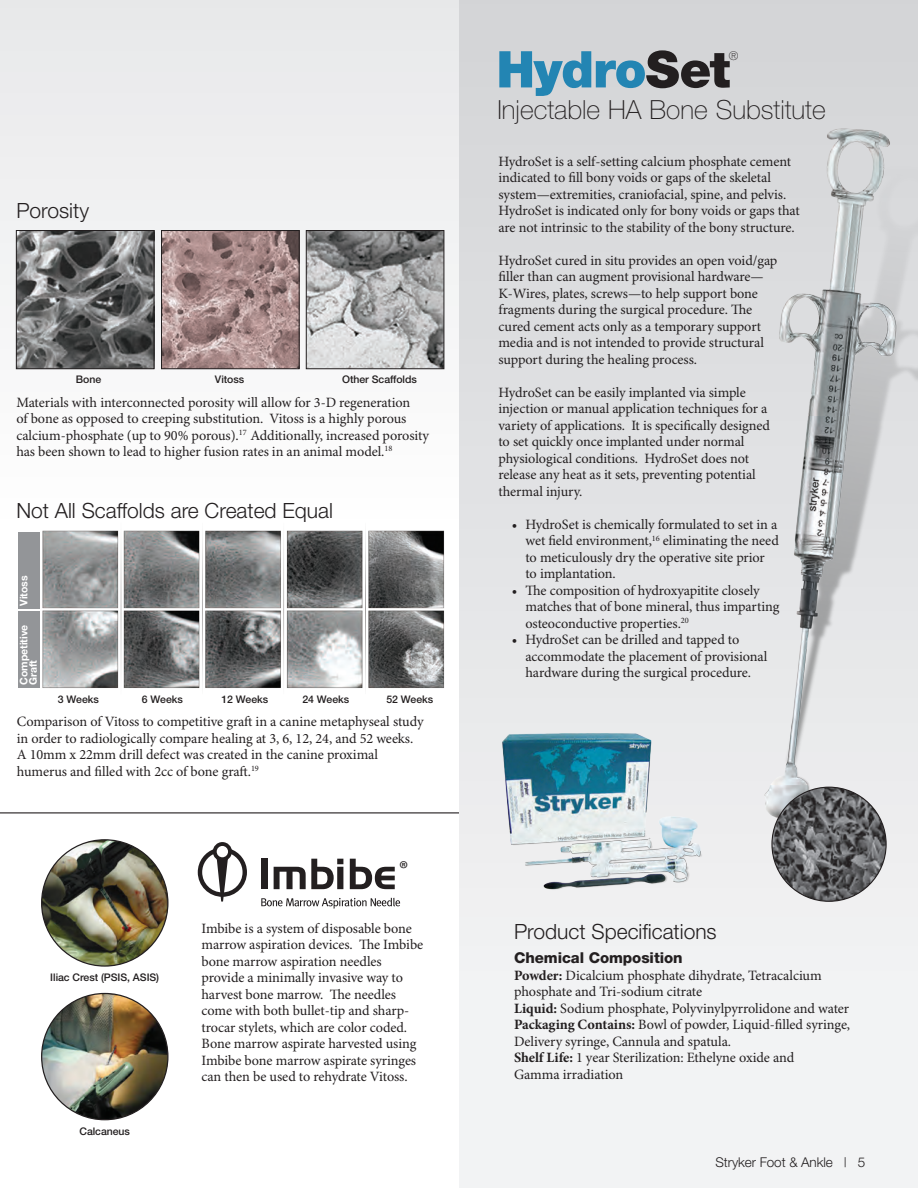
<style>
.page{position:relative;width:918px;height:1188px;background:#fff}
.page>*{position:absolute;margin:0;border:0;box-sizing:border-box;transform-origin:0 0}
.t1{font:900 50.7px "Helvetica Neue";letter-spacing:-.02em;color:#2385b3}
.t2{font:100 26.4px "Helvetica Neue";color:#231f20}
.t3{font:21.75px "Myriad Pro";color:#231f20}
.Product_Callout{font:300 21px "Helvetica Neue";color:#231f20}
.Small_Headings{font:800 15px "Helvetica Neue";letter-spacing:-.005em;color:#231f20}
.Body_standard{font:14.25px/16.5px "Minion Pro";letter-spacing:-.005em;color:#231f20}
.Bullets{font:14.25px/16.5px "Minion Pro";letter-spacing:-.005em;color:#231f20}
.Bullets-2{font:300 13.5px "Helvetica Neue";letter-spacing:-.005em;color:#231f20}
.t4{font:100 12px "Helvetica Neue";color:#231f20}
.Small_Headings-2{font:500 10.5px "Helvetica Neue";letter-spacing:-.005em;color:#231f20}
.Small_Headings-3{font:700 10.5px/9.4px "Helvetica Neue";letter-spacing:-.005em;color:#fff}
.s1{color:#231f20}
.s2{font-weight:700}
</style>
<div class="page">
<div style="left:0;top:0;width:918px;height:531px;background:linear-gradient(to bottom,#e5e6e7,#fafafa)"></div>
<div style="left:459px;top:0;width:459px;height:1188px;background:linear-gradient(to bottom,#d3d4d7,#f6f7f8)"></div>
<img style="left:510px;top:47px;width:408px;height:815px">
<div style="left:18px;top:532px;width:22px;height:77px;background:#939598"></div>
<div style="left:18px;top:611px;width:22px;height:77px;background:#939598"></div>
<hr style="left:0;top:812px;width:459px;height:1px;background:#231f20">
<div style="left:261px;top:859px;width:7px;height:30px;background:#231f20"></div>
<svg style="left:274px;top:859px;width:69px;height:30px"></svg>
<svg style="left:350px;top:859px;width:45px;height:30px"></svg>
<svg style="left:261px;top:898px;width:139px;height:11px"></svg>
<svg style="left:198px;top:842px;width:49px;height:60px"></svg>
<img style="left:42px;top:840px;width:126px;height:126px;border-radius:63px">
<img style="left:42px;top:993px;width:126px;height:127px;border-radius:63px">
<img style="left:487px;top:720px;width:222px;height:171px">
<img style="left:41px;top:516px;width:404px;height:172px">
<img style="left:18px;top:232px;width:134px;height:135px">
<div style="left:16px;top:230px;width:138px;height:139px;border:1px solid #231f20"></div>
<img style="left:163px;top:232px;width:135px;height:135px">
<div style="left:161px;top:230px;width:139px;height:139px;border:1px solid #231f20"></div>
<img style="left:308px;top:232px;width:134px;height:135px">
<div style="left:306px;top:230px;width:138px;height:139px;border:1px solid #231f20"></div>
<img style="left:772px;top:787px;width:114px;height:114px;border-radius:57px">
<p class="Product_Callout" style="left:16px;top:197px;width:74px">Porosity</p>
<p class="Small_Headings-2" style="left:76px;top:373px;width:27px">Bone</p>
<p class="Small_Headings-2" style="left:215px;top:373px;width:31px">Vitoss</p>
<p class="Small_Headings-2" style="left:342px;top:373px;width:76px">Other Scaffolds</p>
<p class="Body_standard" style="left:16px;top:394px;width:414px">Materials with interconnected porosity will allow for 3-D regeneration<br>of bone as opposed to creeping substitution. Vitoss is a highly porous calcium-phosphate (up to 90% porous).<sup>17</sup> Additionally, increased porosity has been shown to lead to higher fusion rates in an animal model.<sup>18</sup></p>
<p class="Product_Callout" style="left:16px;top:498px;width:318px">Not All Scaffolds are Created Equal</p>
<p class="Small_Headings-3" style="left:19px;top:606px;width:32px;rotate:-90deg">Vitoss</p>
<p class="Small_Headings-3" style="left:19px;top:685px;width:61px;rotate:-90deg">Competitive<br>Graft</p>
<p class="Small_Headings-2" style="left:58px;top:693px;width:42px">3 Weeks</p>
<p class="Small_Headings-2" style="left:142px;top:693px;width:42px">6 Weeks</p>
<p class="Small_Headings-2" style="left:222px;top:693px;width:48px">12 Weeks</p>
<p class="Small_Headings-2" style="left:303px;top:693px;width:48px">24 Weeks</p>
<p class="Small_Headings-2" style="left:386px;top:693px;width:48px">52 Weeks</p>
<p class="Body_standard" style="left:17px;top:714px;width:408px">Comparison of Vitoss to competitive graft in a canine metaphyseal study in order to radiologically compare healing at 3, 6, 12, 24, and 52 weeks.<br>A 10mm x 22mm drill defect was created in the canine proximal humerus and filled with 2cc of bone graft.<sup>19</sup></p>
<p class="Small_Headings-2" style="left:50px;top:971px;width:110px">Iliac Crest (PSIS, ASIS)</p>
<p class="Small_Headings-2" style="left:80px;top:1125px;width:52px">Calcaneus</p>
<h3 class="t3" style="left:399px;top:857px;width:11px">®</h3>
<p class="Body_standard" style="left:202px;top:920px;width:223px">Imbibe is a system of disposable bone marrow aspiration devices. The Imbibe bone marrow aspiration needles provide a minimally invasive way to harvest bone marrow. The needles come with both bullet-tip and sharp&shy;trocar stylets, which are color coded.<br>Bone marrow aspirate harvested using Imbibe bone marrow aspirate syringes can then be used to rehydrate Vitoss.</p>
<p class="t1" style="left:496px;top:39px;width:235px">Hydro<span class="s1">Set</span></p>
<p class="t4" style="left:729px;top:49px;width:11px">®</p>
<p class="t2" style="left:497px;top:95px;width:330px">Injectable HA Bone Substitute</p>
<p class="Body_standard" style="left:498px;top:154px;width:303px">HydroSet is a self-setting calcium phosphate cement indicated to fill bony voids or gaps of the skeletal system—extremities, craniofacial, spine, and pelvis.<br>HydroSet is indicated only for bony voids or gaps that are not intrinsic to the stability of the bony structure.</p>
<p class="Body_standard" style="left:498px;top:253px;width:280px">HydroSet cured in situ provides an open void/gap filler than can augment provisional hardware— K-Wires, plates, screws—to help support bone fragments during the surgical procedure. The cured cement acts only as a temporary support media and is not intended to provide structural support during the healing process.</p>
<p class="Body_standard" style="left:498px;top:385px;width:273px">HydroSet can be easily implanted via simple injection or manual application techniques for a variety of applications. It is specifically designed to set quickly once implanted under normal physiological conditions. HydroSet does not release any heat as it sets, preventing potential thermal injury.</p>
<p class="Bullets" style="left:525px;top:517px;width:255px;text-indent:-14px">• HydroSet is chemically formulated to set in a wet field environment,<sup>16</sup> eliminating the need to meticulously dry the operative site prior to implantation.</p>
<p class="Bullets" style="left:525px;top:583px;width:255px;text-indent:-14px">• The composition of hydroxyapitite closely matches that of bone mineral, thus imparting osteoconductive properties.<sup>20</sup></p>
<p class="Bullets" style="left:525px;top:632px;width:243px;text-indent:-14px">• HydroSet can be drilled and tapped to accommodate the placement of provisional hardware during the surgical procedure.</p>
<p class="Product_Callout" style="left:514px;top:919px;width:204px">Product Specifications</p>
<p class="Small_Headings" style="left:514px;top:949px;width:170px">Chemical Composition</p>
<p class="Body_standard" style="left:514px;top:968px;width:309px"><span class="s2">Powder:</span> Dicalcium phosphate dihydrate, Tetracalcium phosphate and Tri-sodium citrate</p>
<p class="Body_standard" style="left:514px;top:1001px;width:337px"><span class="s2">Liquid:</span> Sodium phosphate, Polyvinylpyrrolidone and water</p>
<p class="Body_standard" style="left:514px;top:1017px;width:338px"><span class="s2">Packaging Contains:</span> Bowl of powder, Liquid-filled syringe,<br>Delivery syringe, Cannula and spatula.</p>
<p class="Body_standard" style="left:514px;top:1050px;width:282px"><span class="s2">Shelf Life:</span> 1 year Sterilization: Ethelyne oxide and<br>Gamma irradiation</p>
<p class="Bullets-2" style="left:715px;top:1154px;width:151px">Stryker Foot &amp; Ankle | 5</p>
</div>
